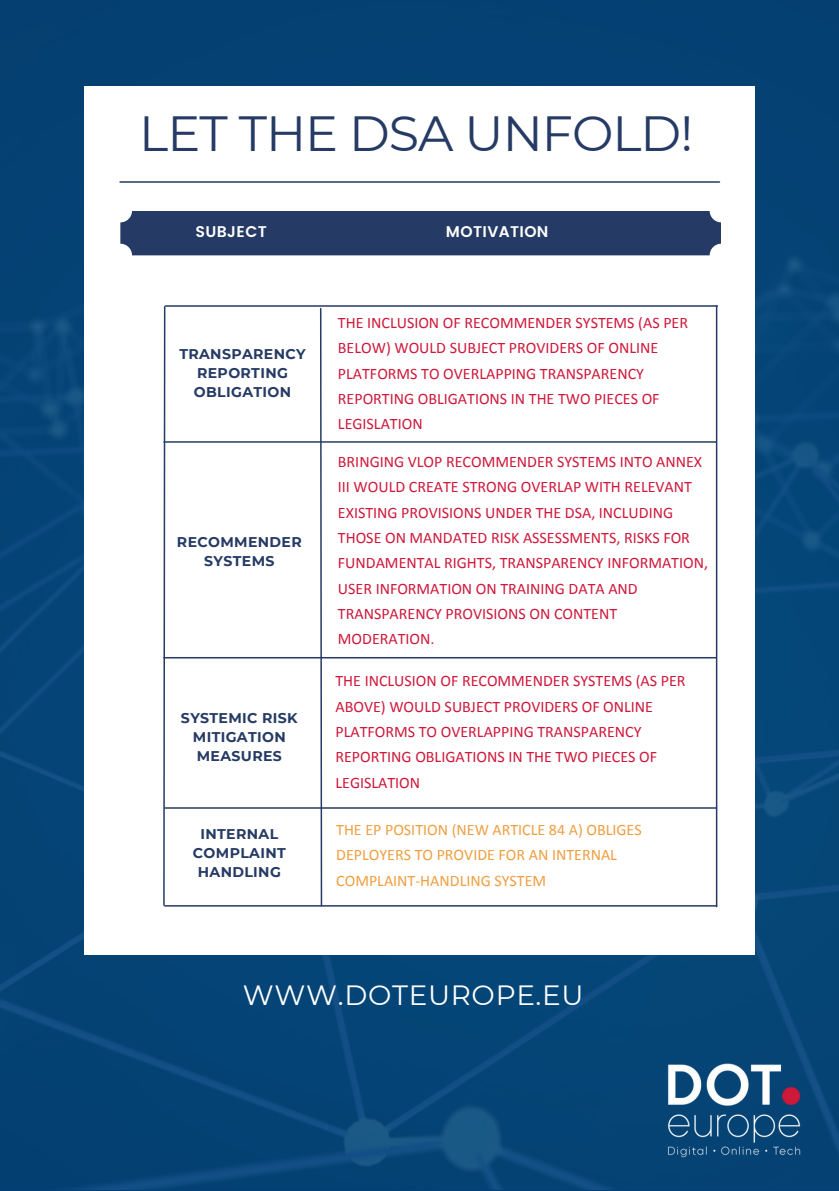
<style>
.page{position:relative;width:839px;height:1191px;background:#fff}
.page>*{position:absolute;margin:0;border:0;box-sizing:border-box;transform-origin:0 0}
.t1{font:49.4px "Montserrat";letter-spacing:-.02em;color:#253a64}
.t2{font:27.8px "Montserrat";letter-spacing:.025em;color:#fff}
.t3{font:16px/25.4px "Calibri";color:#ce193b}
.t4{font:16px/25.4px "Calibri";color:#ef9f41}
.t5{font:600 15.4px "Poppins";letter-spacing:.025em;color:#fff}
.t6{font:700 14px/19px "Montserrat";letter-spacing:.025em;color:#253a64;text-align:center}
</style>
<div class="page">
<div style="left:0;top:0;width:838px;height:1189px;background:#054375"></div>
<div style="left:84px;top:86px;width:670px;height:868px;background:#fff"></div>
<hr style="left:164px;top:441px;width:551px;height:2px;background:#253a64">
<hr style="left:165px;top:807px;width:551px;height:2px;background:#253a64">
<hr style="left:164px;top:657px;width:551px;height:1px;background:#253a64">
<hr style="left:165px;top:905px;width:551px;height:2px;background:#253a64">
<hr style="left:715px;top:306px;width:2px;height:601px;background:#253a64">
<div style="left:120px;top:211px;width:601px;height:44px;background:#253a64;border-radius:12px"></div>
<hr style="left:165px;top:305px;width:552px;height:2px;background:#253a64">
<img style="left:661px;top:1052px;width:143px;height:119px">
<hr style="left:120px;top:181px;width:599px;height:2px;background:#253a64">
<svg style="left:319px;top:307px;width:4px;height:600px"></svg>
<svg style="left:163px;top:305px;width:3px;height:602px"></svg>
<p class="t1" style="left:139px;top:103px;width:555px">LET THE DSA UNFOLD!</p>
<p class="t5" style="left:195px;top:223px;width:73px">SUBJECT</p>
<p class="t5" style="left:446px;top:223px;width:104px">MOTIVATION</p>
<p class="t6" style="left:179px;top:345px;width:128px">TRANSPARENCY<br>REPORTING<br>OBLIGATION</p>
<p class="t6" style="left:177px;top:533px;width:126px">RECOMMENDER<br>SYSTEMS</p>
<p class="t6" style="left:181px;top:709px;width:118px">SYSTEMIC RISK<br>MITIGATION<br>MEASURES</p>
<p class="t3" style="left:338px;top:311px;width:351px">THE INCLUSION OF RECOMMENDER SYSTEMS (AS PER BELOW) WOULD SUBJECT PROVIDERS OF ONLINE PLATFORMS TO OVERLAPPING TRANSPARENCY REPORTING OBLIGATIONS IN THE TWO PIECES OF LEGISLATION</p>
<p class="t3" style="left:338px;top:450px;width:371px">BRINGING VLOP RECOMMENDER SYSTEMS INTO ANNEX III WOULD CREATE STRONG OVERLAP WITH RELEVANT EXISTING PROVISIONS UNDER THE DSA, INCLUDING THOSE ON MANDATED RISK ASSESSMENTS, RISKS FOR FUNDAMENTAL RIGHTS, TRANSPARENCY INFORMATION, USER INFORMATION ON TRAINING DATA AND TRANSPARENCY PROVISIONS ON CONTENT MODERATION.</p>
<p class="t3" style="left:335px;top:670px;width:351px">THE INCLUSION OF RECOMMENDER SYSTEMS (AS PER ABOVE) WOULD SUBJECT PROVIDERS OF ONLINE PLATFORMS TO OVERLAPPING TRANSPARENCY REPORTING OBLIGATIONS IN THE TWO PIECES OF LEGISLATION</p>
<p class="t6" style="left:193px;top:825px;width:94px">INTERNAL<br>COMPLAINT<br>HANDLING</p>
<p class="t4" style="left:336px;top:818px;width:307px">THE EP POSITION (NEW ARTICLE 84 A) OBLIGES<br>DEPLOYERS TO PROVIDE FOR AN INTERNAL<br>COMPLAINT-HANDLING SYSTEM</p>
<p class="t2" style="left:243px;top:978px;width:342px">WWW.DOTEUROPE.EU</p>
</div>
